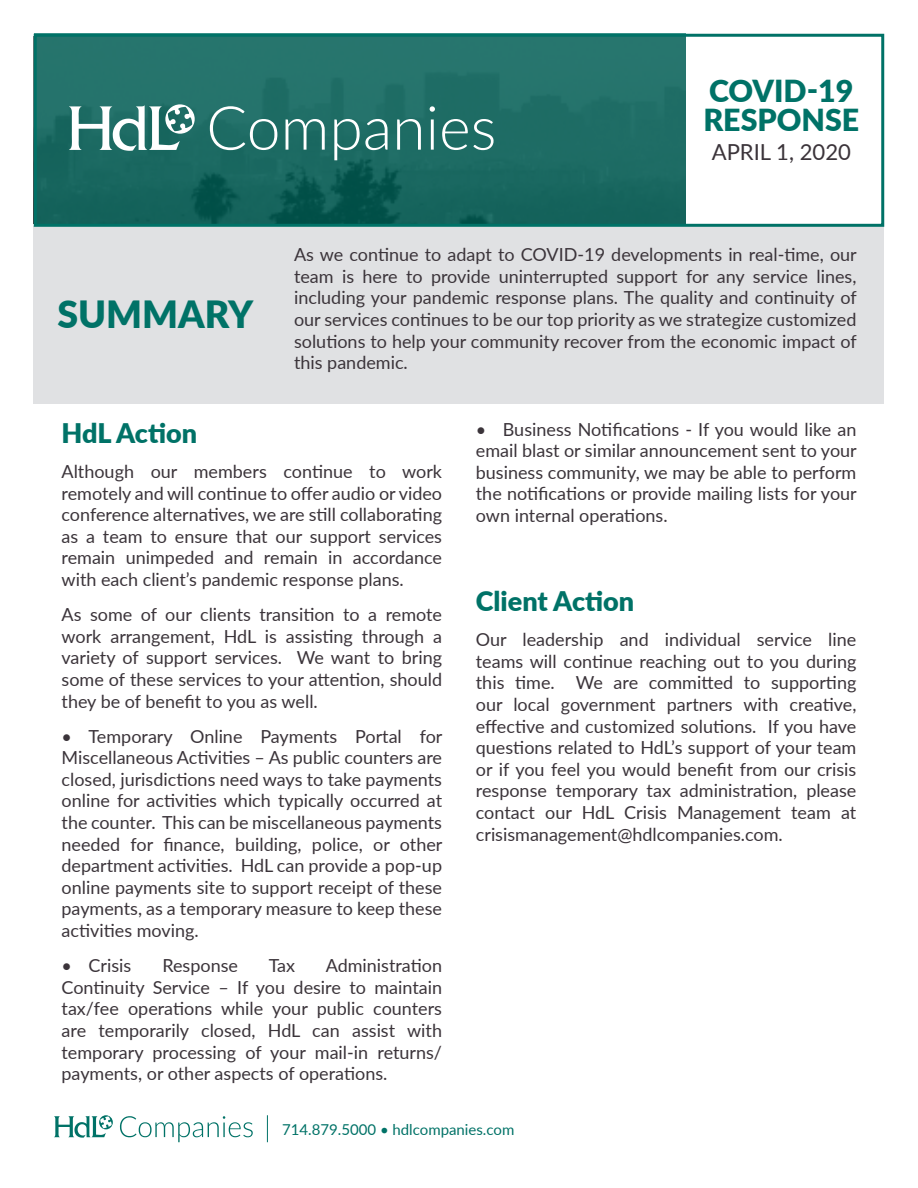
<style>
.page{position:relative;width:918px;height:1188px;background:#fff}
.page>*{position:absolute;margin:0;border:0;box-sizing:border-box;transform-origin:0 0}
.t1{font:900 37.5px "Lato";color:#007267}
.Section_Title{font:900 30.3px/29px "Lato";color:#007267}
.t2{font:900 27px "Lato";color:#007267}
.Section_Title-2{font:22.05px "Lato";color:#3b343a}
.t3{font:18px/21.6px "Lato";color:#3b343a;text-align:justify}
.t4{font:15px "Lato";color:#007267}
</style>
<div class="page">
<svg style="left:267px;top:1115px;width:1px;height:27px"></svg>
<svg style="left:120px;top:1116px;width:133px;height:26px"></svg>
<svg style="left:54px;top:1115px;width:59px;height:23px"></svg>
<svg style="left:38px;top:38px;width:648px;height:185px;background:#1d6b63"></svg>
<div style="left:34px;top:227px;width:850px;height:177px;background:#e0e1e3"></div>
<svg style="left:210px;top:106px;width:67px;height:44px;background:#44857f"></svg>
<svg style="left:286px;top:119px;width:39px;height:31px"></svg>
<svg style="left:334px;top:119px;width:54px;height:41px;background:#4e8b85"></svg>
<svg style="left:397px;top:119px;width:24px;height:31px"></svg>
<svg style="left:430px;top:106px;width:5px;height:44px"></svg>
<svg style="left:442px;top:119px;width:52px;height:31px"></svg>
<svg style="left:69px;top:104px;width:126px;height:47px"></svg>
<div style="left:34px;top:34px;width:850px;height:193px;border:3px solid #007267"></div>
<p class="t1" style="left:57px;top:287px;width:197px">SUMMARY</p>
<p class="Section_Title" style="left:703px;top:76px;width:157px">COVID-19<br>RESPONSE</p>
<p class="Section_Title-2" style="left:712px;top:137px;width:141px">APRIL 1, 2020</p>
<p class="t3" style="left:294px;top:243px;width:564px">As we continue to adapt to COVID-19 developments in real-time, our team is here to provide uninterrupted support for any service lines, including your pandemic response plans. The quality and continuity of our services continues to be our top priority as we strategize customized solutions to help your community recover from the economic impact of this pandemic.</p>
<p class="t2" style="left:62px;top:413px;width:137px">HdL Action</p>
<p class="t3" style="left:62px;top:460px;width:382px">Although our members continue to work remotely and will continue to offer audio or video conference alternatives, we are still collaborating as a team to ensure that our support services remain unimpeded and remain in accordance with each client’s pandemic response plans.</p>
<p class="t3" style="left:62px;top:603px;width:382px">As some of our clients transition to a remote work arrangement, HdL is assisting through a variety of support services. We want to bring some of these services to your attention, should they be of benefit to you as well.</p>
<p class="t3" style="left:62px;top:725px;width:382px">• Temporary Online Payments Portal for Miscellaneous Activities – As public counters are closed, jurisdictions need ways to take payments online for activities which typically occurred at the counter. This can be miscellaneous payments needed for finance, building, police, or other department activities. HdL can provide a pop-up online payments site to support receipt of these payments, as a temporary measure to keep these activities moving.</p>
<p class="t3" style="left:62px;top:954px;width:71px">• Crisis</p>
<p class="t3" style="left:162px;top:954px;width:77px">Response</p>
<p class="t3" style="left:269px;top:954px;width:28px">Tax</p>
<p class="t3" style="left:62px;top:954px;width:382px;text-indent:264px">Administration Continuity Service – If you desire to maintain tax/fee operations while your public counters are temporarily closed, HdL can assist with temporary processing of your mail-in returns/ payments, or other aspects of operations.</p>
<p class="t3" style="left:476px;top:418px;width:382px">• Business Notifications - If you would like an email blast or similar announcement sent to your business community, we may be able to perform the notifications or provide mailing lists for your own internal operations.</p>
<p class="t2" style="left:476px;top:581px;width:160px">Client Action</p>
<p class="t3" style="left:476px;top:628px;width:382px">Our leadership and individual service line teams will continue reaching out to you during this time. We are committed to supporting our local government partners with creative, effective and customized solutions. If you have questions related to HdL’s support of your team or if you feel you would benefit from our crisis response temporary tax administration, please contact our HdL Crisis Management team at crisismanagement@hdlcompanies.com.</p>
<p class="t4" style="left:282px;top:1119px;width:234px">714.879.5000 • hdlcompanies.com</p>
</div>
